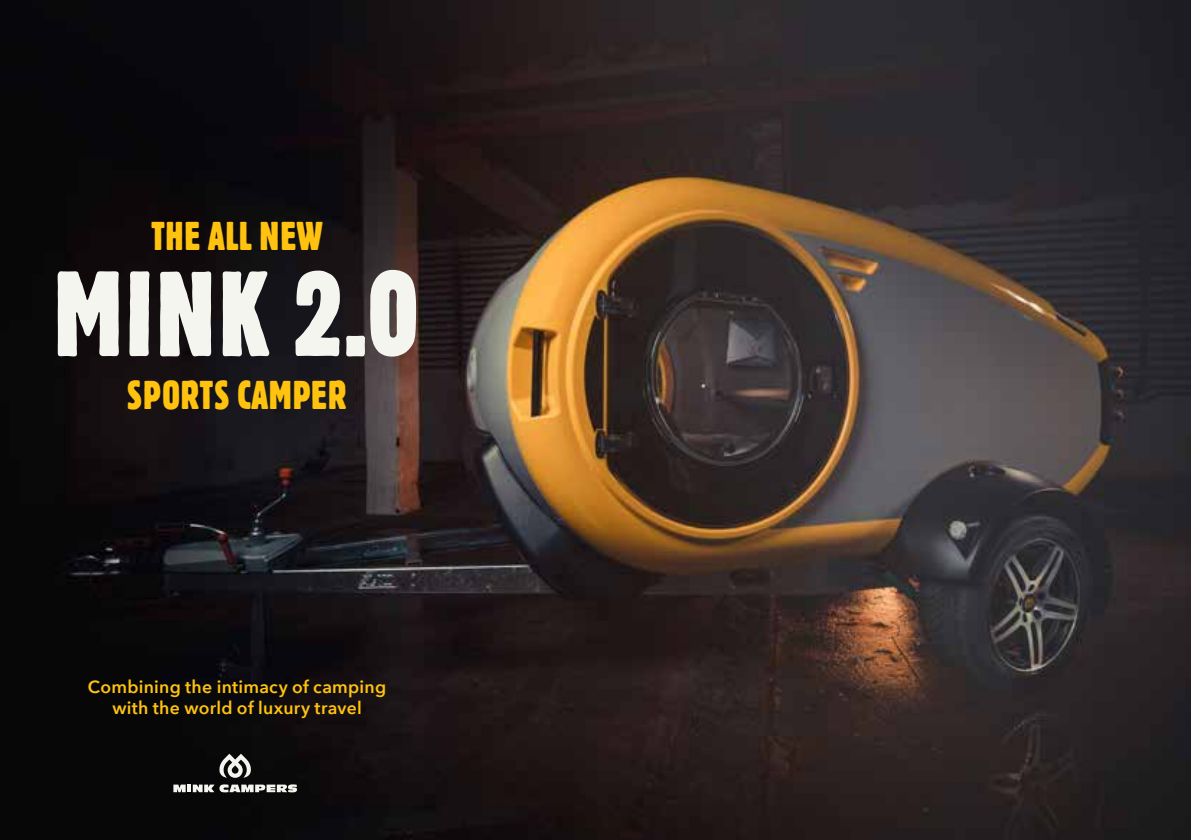
<style>
.page{position:relative;width:1191px;height:840px;background:#fff}
.page>*{position:absolute;margin:0;border:0;box-sizing:border-box;transform-origin:0 0}
.t1{font:120px "Block BE Extra Cn";color:#f5f5f0}
.t2{font:40px "Block BE Extra Cn";letter-spacing:.02em;color:#ffc30f}
.t3{font:600 17.6px/21.2px "Avenir Next";letter-spacing:.015em;color:#ffc30f;text-align:center}
</style>
<div class="page">
<img style="left:0;top:0;width:1191px;height:839px">
<svg style="left:219px;top:753px;width:32px;height:25px"></svg>
<svg style="left:173px;top:784px;width:124px;height:7px"></svg>
<h2 class="t2" style="left:152px;top:213px;width:172px">THE ALL NEW</h2>
<h1 class="t1" style="left:55px;top:245px;width:366px">MINK 2.0</h1>
<h2 class="t2" style="left:127px;top:372px;width:220px">SPORTS CAMPER</h2>
<p class="t3" style="left:88px;top:675px;width:300px">Combining the intimacy of camping with the world of luxury travel</p>
</div>
